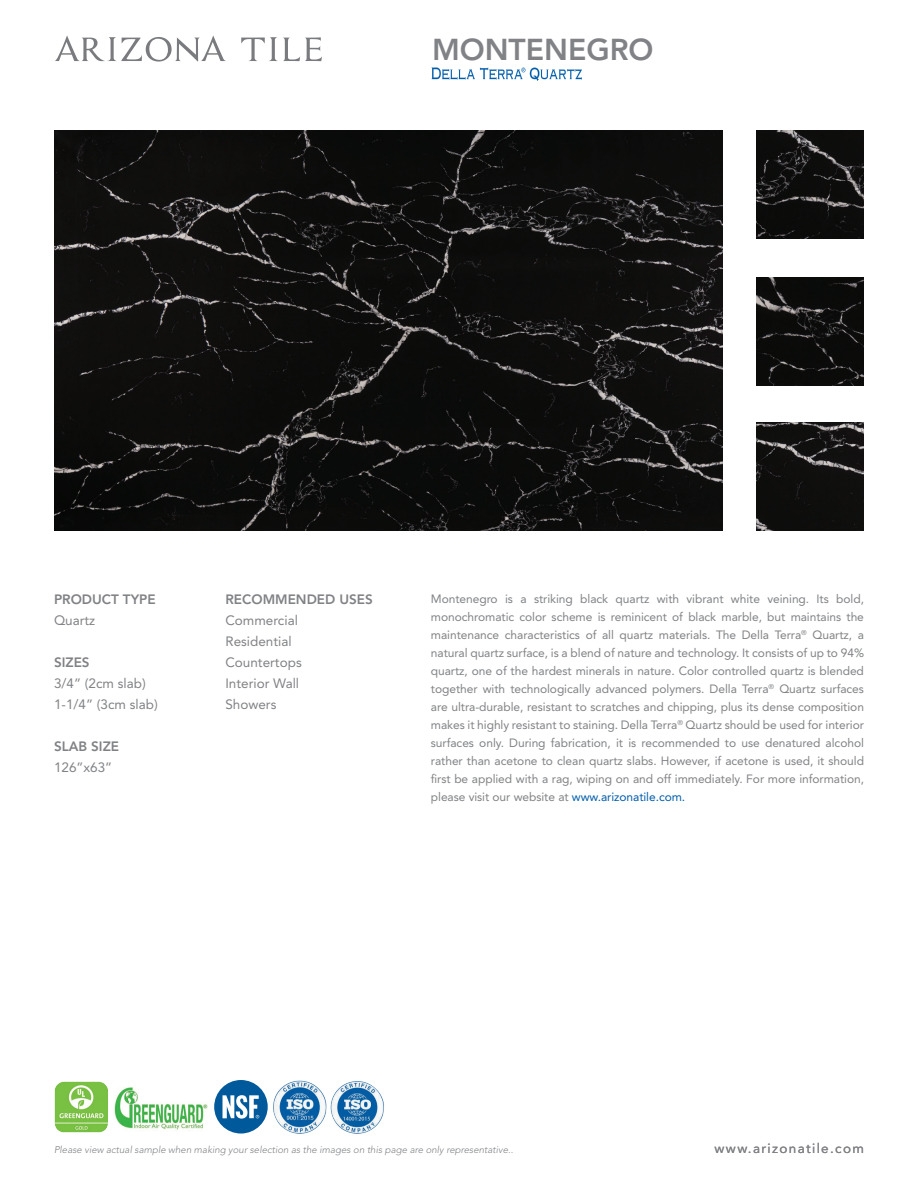
<style>
.page{position:relative;width:918px;height:1188px;background:#fff}
.page>*{position:absolute;margin:0;border:0;box-sizing:border-box;transform-origin:0 0}
.t1{font:800 30px "Avenir LT Std";color:#808285}
.t2{font:13.5px/21px "Avenir LT Std";color:#808285}
.t3{font:800 13.5px "Avenir LT Std";color:#808285}
.t4{font:13.5px "Avenir LT Std";letter-spacing:.1em;color:#808285}
.t5{font:12px/18px "Avenir LT Std";letter-spacing:-.005em;color:#808285;text-align:justify}
.t6{font:italic 300 9.75px "Avenir LT Std";color:#808285}
.s1{color:#015dab}
</style>
<div class="page">
<svg style="left:55px;top:35px;width:171px;height:27px"></svg>
<svg style="left:241px;top:37px;width:81px;height:24px"></svg>
<svg style="left:432px;top:68px;width:150px;height:13px"></svg>
<img style="left:54px;top:1081px;width:54px;height:52px">
<img style="left:114px;top:1087px;width:94px;height:43px">
<div style="left:214px;top:1080px;width:54px;height:54px;background:#00599a;border-radius:50%"></div>
<svg style="left:223px;top:1095px;width:36px;height:24px"></svg>
<img style="left:273px;top:1080px;width:53px;height:54px">
<img style="left:331px;top:1081px;width:53px;height:53px">
<img style="left:756px;top:131px;width:108px;height:108px">
<img style="left:756px;top:277px;width:108px;height:108px">
<img style="left:756px;top:423px;width:108px;height:108px">
<img style="left:54px;top:131px;width:668px;height:400px">
<h1 class="t1" style="left:432px;top:32px;width:223px">MONTENEGRO</h1>
<p class="t3" style="left:54px;top:592px;width:103px">PRODUCT TYPE</p>
<p class="t2" style="left:54px;top:610px;width:43px">Quartz</p>
<p class="t3" style="left:54px;top:655px;width:37px">SIZES</p>
<p class="t2" style="left:54px;top:673px;width:105px">3/4” (2cm slab)<br>1-1/4” (3cm slab)</p>
<p class="t3" style="left:54px;top:739px;width:67px">SLAB SIZE</p>
<p class="t2" style="left:54px;top:757px;width:60px">126”x63”</p>
<p class="t3" style="left:225px;top:592px;width:149px">RECOMMENDED USES</p>
<p class="t2" style="left:225px;top:610px;width:78px">Commercial<br>Residential<br>Countertops<br>Interior Wall<br>Showers</p>
<p class="t5" style="left:431px;top:590px;width:435px">Montenegro is a striking black quartz with vibrant white veining. Its bold, monochromatic color scheme is reminicent of black marble, but maintains the maintenance characteristics of all quartz materials. The Della Terra<sup>®</sup> Quartz, a natural quartz surface, is a blend of nature and technology. It consists of up to 94% quartz, one of the hardest minerals in nature. Color controlled quartz is blended together with technologically advanced polymers. Della Terra<sup>®</sup> Quartz surfaces are ultra-durable, resistant to scratches and chipping, plus its dense composition makes it highly resistant to staining. Della Terra<sup>®</sup> Quartz should be used for interior surfaces only. During fabrication, it is recommended to use denatured alcohol rather than acetone to clean quartz slabs. However, if acetone is used, it should first be applied with a rag, wiping on and off immediately. For more information, please visit our website at <span class="s1">www.arizonatile.com.</span></p>
<p class="t6" style="left:54px;top:1144px;width:461px">Please view actual sample when making your selection as the images on this page are only representative..</p>
<p class="t4" style="left:715px;top:1141px;width:151px">www.arizonatile.com</p>
</div>
